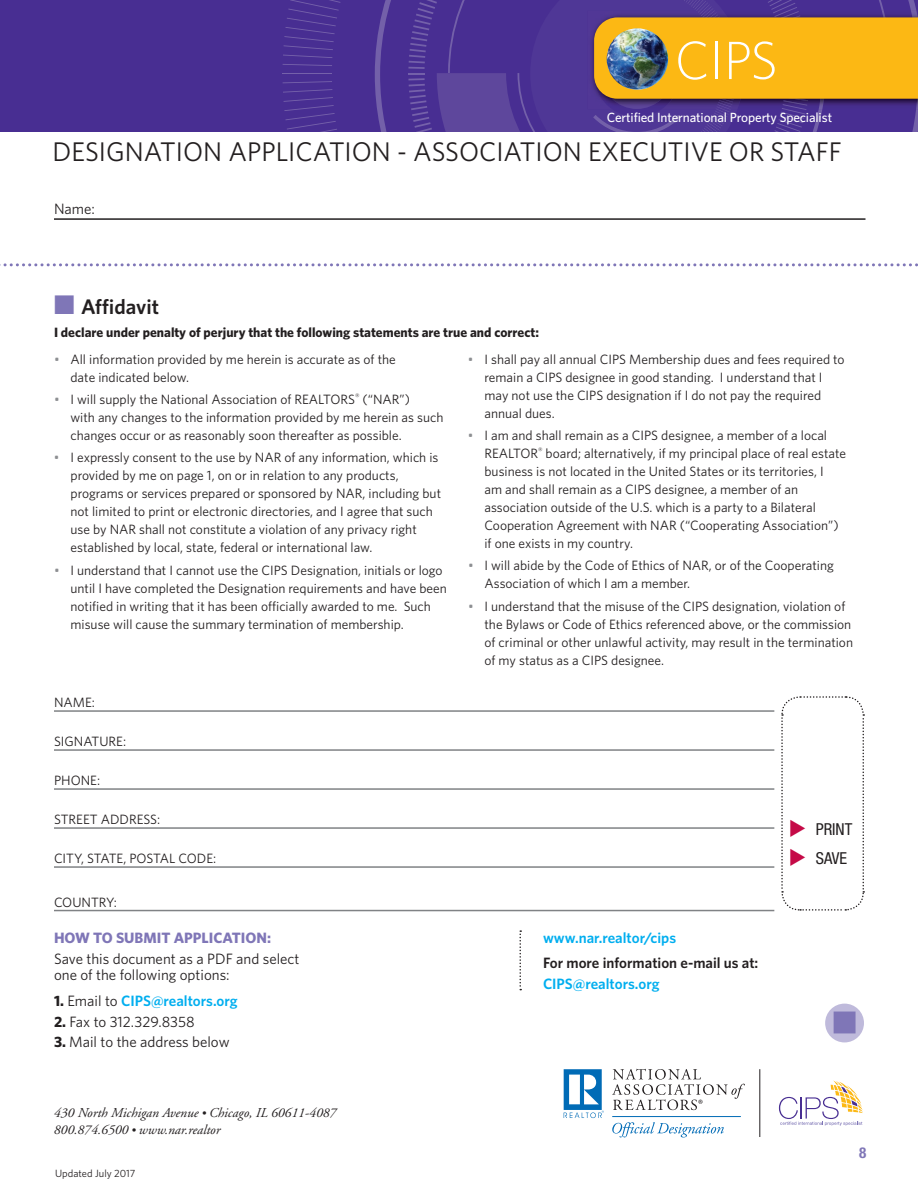
<style>
.page{position:relative;width:918px;height:1188px;background:#fff}
.page>*{position:absolute;margin:0;border:0;box-sizing:border-box;transform-origin:0 0}
.t1{font:27px "Whitney";color:#231f20}
.t2{font:600 21px "Whitney";color:#231f20}
.t3{font:condensed 16.5px "Helvetica Neue LT";color:#231f20}
.t4{font:15px/16.5px "Whitney";color:#231f20}
.t5{font:600 15px "Whitney";color:#00aeef}
.t6{font:600 15px "Whitney";color:#231f20}
.t7{font:700 15px "Whitney";color:#7f76b7}
.t8{font:700 condensed 15px "Helvetica Neue";color:#7f76b7}
.t9{font:13.5px/18px "Whitney";color:#231f20}
.t10{font:700 13.5px "Whitney";color:#231f20}
.t11{font:italic 13.5px/16.2px "Adobe Garamond";color:#231f20}
.t12{font:500 13.35px "Whitney";letter-spacing:-.01em;color:#fff}
.t13{font:10.5px "Whitney";color:#231f20}
.s1{color:#7f76b7}
.s2{color:#8d8f92}
.s3{font-weight:700;color:#231f20}
.s4{font-weight:400;color:#231f20}
.s5{font-weight:700}
.s6{font-size:12px}
</style>
<div class="page">
<div style="left:0;top:0;width:918px;height:132px;background:#482e92"></div>
<hr style="left:282px;top:73px;width:50px;height:1px;background:#7561aa">
<svg style="left:283px;top:64px;width:49px;height:2px"></svg>
<svg style="left:283px;top:89px;width:54px;height:43px"></svg>
<svg style="left:283px;top:0;width:57px;height:58px"></svg>
<svg style="left:283px;top:81px;width:49px;height:2px"></svg>
<svg style="left:375px;top:0;width:543px;height:132px"></svg>
<svg style="left:612px;top:1122px;width:112px;height:15px"></svg>
<hr style="left:612px;top:1116px;width:129px;height:1px;background:#006bb6">
<svg style="left:564px;top:1069px;width:40px;height:49px"></svg>
<svg style="left:612px;top:1069px;width:133px;height:41px"></svg>
<hr style="left:759px;top:1069px;width:1px;height:68px;background:#231f20">
<svg style="left:779px;top:1081px;width:84px;height:45px"></svg>
<div style="left:825px;top:1004px;width:39px;height:38px;background:#bfbadb;border-radius:50%"></div>
<div style="left:834px;top:1012px;width:22px;height:21px;background:#7f76b7"></div>
<hr style="left:54px;top:710px;width:720px;height:2px;background:#808285">
<hr style="left:54px;top:749px;width:720px;height:2px;background:#808285">
<hr style="left:54px;top:788px;width:720px;height:2px;background:#808285">
<hr style="left:54px;top:827px;width:720px;height:2px;background:#808285">
<hr style="left:54px;top:866px;width:720px;height:2px;background:#808285">
<hr style="left:54px;top:910px;width:720px;height:1px;background:#808285">
<svg style="left:519px;top:930px;width:2px;height:60px"></svg>
<hr style="left:54px;top:218px;width:812px;height:2px;background:#231f20">
<svg style="left:0;top:263px;width:918px;height:3px"></svg>
<svg style="left:781px;top:696px;width:84px;height:215px"></svg>
<p class="t12" style="left:607px;top:109px;width:227px">Certified International Property Specialist</p>
<h1 class="t1" style="left:52px;top:134px;width:791px">DESIGNATION APPLICATION - ASSOCIATION EXECUTIVE OR STAFF</h1>
<p class="t4" style="left:54px;top:200px;width:42px">Name:</p>
<h2 class="t2" style="left:54px;top:293px;width:107px"><span class="s1">■</span> Affidavit</h2>
<p class="t10" style="left:54px;top:324px;width:486px">I declare under penalty of perjury that the following statements are true and correct:</p>
<p class="t9" style="left:70px;top:350px;width:327px;text-indent:-16px"><span class="s2">•</span> All information provided by me herein is accurate as of the date indicated below.</p>
<p class="t9" style="left:70px;top:390px;width:374px;text-indent:-16px"><span class="s2">•</span> I will supply the National Association of REALTORS<sup>®</sup> (“NAR”)<br>with any changes to the information provided by me herein as such changes occur or as reasonably soon thereafter as possible.</p>
<p class="t9" style="left:70px;top:448px;width:372px;text-indent:-17px"><span class="s2">•</span> I expressly consent to the use by NAR of any information, which is provided by me on page 1, on or in relation to any products, programs or services prepared or sponsored by NAR, including but not limited to print or electronic directories, and I agree that such use by NAR shall not constitute a violation of any privacy right established by local, state, federal or international law.</p>
<p class="t9" style="left:70px;top:561px;width:378px;text-indent:-16px"><span class="s2">•</span> I understand that I cannot use the CIPS Designation, initials or logo until I have completed the Designation requirements and have been notified in writing that it has been officially awarded to me. Such misuse will cause the summary termination of membership.</p>
<p class="t9" style="left:54px;top:693px;width:42px">NAME:</p>
<p class="t9" style="left:54px;top:732px;width:74px">SIGNATURE:</p>
<p class="t9" style="left:54px;top:771px;width:48px">PHONE:</p>
<p class="t9" style="left:54px;top:810px;width:108px">STREET ADDRESS:</p>
<p class="t9" style="left:54px;top:849px;width:164px">CITY, STATE, POSTAL CODE:</p>
<p class="t9" style="left:54px;top:893px;width:64px">COUNTRY:</p>
<p class="t7" style="left:54px;top:929px;width:219px">HOW TO SUBMIT APPLICATION:</p>
<p class="t4" style="left:54px;top:950px;width:247px">Save this document as a PDF and select one of the following options:</p>
<p class="t5" style="left:54px;top:991px;width:185px"><span class="s3">1.</span> <span class="s4">Email to</span> CIPS@realtors.org</p>
<p class="t4" style="left:54px;top:1013px;width:142px"><span class="s5">2.</span> Fax to 312.329.8358</p>
<p class="t4" style="left:54px;top:1034px;width:177px"><span class="s5">3.</span> Mail to the address below</p>
<p class="t9" style="left:484px;top:350px;width:362px;text-indent:-17px"><span class="s2">•</span> I shall pay all annual CIPS Membership dues and fees required to remain a CIPS designee in good standing. I understand that I may not use the CIPS designation if I do not pay the required annual dues.</p>
<p class="t9" style="left:484px;top:426px;width:363px;text-indent:-17px"><span class="s2">•</span> I am and shall remain as a CIPS designee, a member of a local REALTOR<sup>®</sup> board; alternatively, if my principal place of real estate business is not located in the United States or its territories, I<br>am and shall remain as a CIPS designee, a member of an association outside of the U.S. which is a party to a Bilateral Cooperation Agreement with NAR (“Cooperating Association”) if one exists in my country.</p>
<p class="t9" style="left:484px;top:556px;width:351px;text-indent:-16px"><span class="s2">•</span> I will abide by the Code of Ethics of NAR, or of the Cooperating<br>Association of which I am a member.</p>
<p class="t9" style="left:484px;top:597px;width:370px;text-indent:-16px"><span class="s2">•</span> I understand that the misuse of the CIPS designation, violation of the Bylaws or Code of Ethics referenced above, or the commission of criminal or other unlawful activity, may result in the termination of my status as a CIPS designee.</p>
<p class="t5" style="left:543px;top:928px;width:135px">www.nar.realtor/cips</p>
<p class="t6" style="left:543px;top:953px;width:217px">For more information e-mail us at:</p>
<p class="t5" style="left:543px;top:974px;width:118px">CIPS@realtors.org</p>
<p class="t3" style="left:816px;top:820px;width:38px">PRINT</p>
<p class="t3" style="left:816px;top:848px;width:33px">SAVE</p>
<p class="t11" style="left:54px;top:1106px;width:284px">430 North Michigan Avenue <span class="s6">•</span> Chicago, IL 60611-4087<br>800.874.6500 <span class="s6">•</span> www.nar.realtor</p>
<p class="t13" style="left:55px;top:1166px;width:82px">Updated July 2017</p>
<p class="t8" style="left:859px;top:1143px;width:9px">8</p>
</div>
